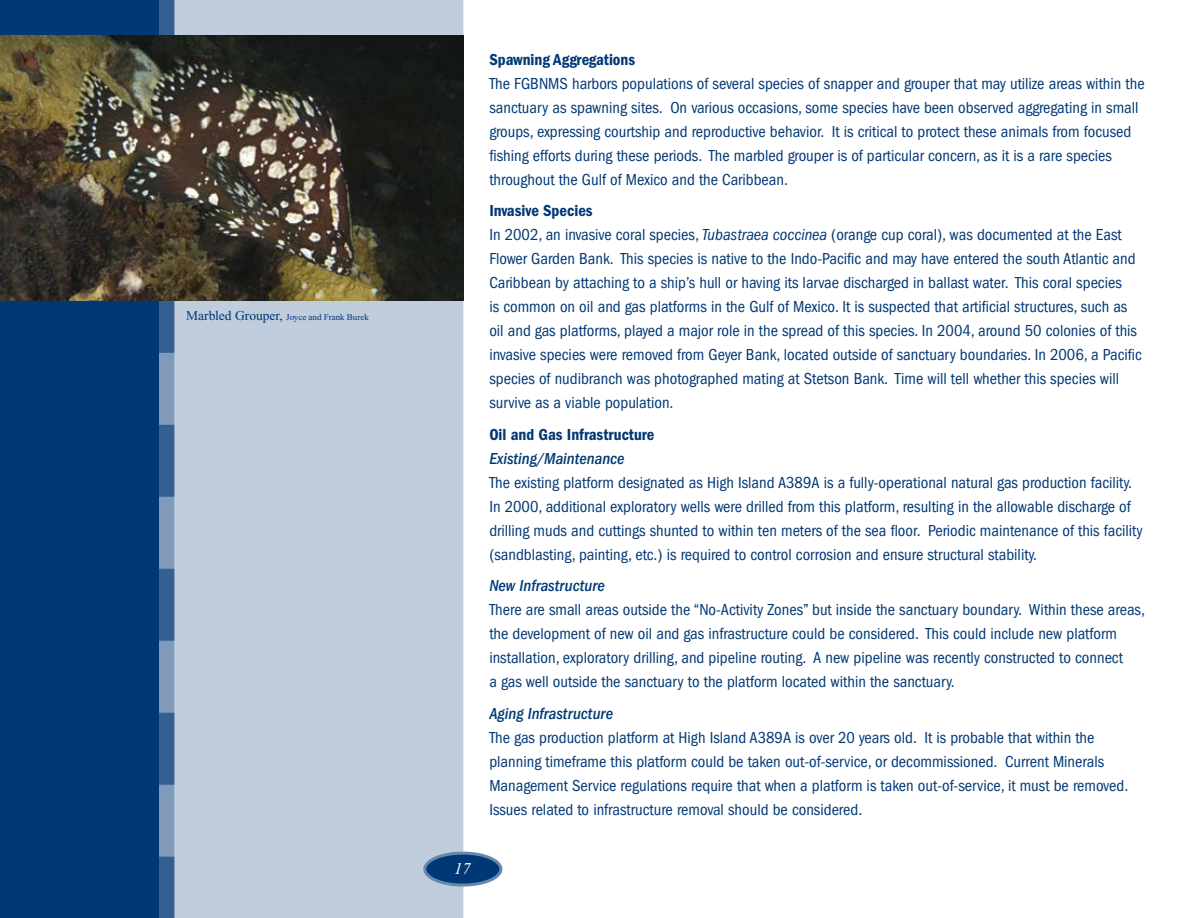
<style>
.page{position:relative;width:1188px;height:918px;background:#fff}
.page>*{position:absolute;margin:0;border:0;box-sizing:border-box;transform-origin:0 0}
.t1{font:condensed 16.5px/24px "Franklin Gothic";color:#003876}
.t2{font:italic 500 condensed 16.5px "Franklin Gothic";color:#003876}
.t3{font:600 condensed 16.5px "Franklin Gothic";color:#003876}
.t4{font:italic 16.5px "Times New Roman";color:#fff}
.t5{font:9px "Times New Roman";color:#003876}
.s1{font-size:13.5px}
.s2{font-weight:600}
.s3{font-style:italic}
</style>
<div class="page">
<div style="left:174px;top:0;width:289px;height:918px;background:#bfcddd"></div>
<div style="left:0;top:0;width:160px;height:918px;background:#003876"></div>
<svg style="left:160px;top:0;width:14px;height:918px;background:#5479a2"></svg>
<div style="left:425px;top:853px;width:76px;height:32px;background:#003876;border-radius:50%"></div>
<div style="left:423px;top:852px;width:79px;height:35px;border:3px solid #6688ad;border-radius:50%"></div>
<img style="left:0;top:35px;width:463px;height:265px">
<p class="t5" style="left:186px;top:312px;width:184px"><span class="s1">Marbled Grouper,</span> Joyce and Frank Burek</p>
<p class="t3" style="left:489px;top:50px;width:147px">Spawning Aggregations</p>
<p class="t1" style="left:489px;top:71px;width:657px">The FGBNMS harbors populations of several species of snapper and grouper that may utilize areas within the sanctuary as spawning sites. On various occasions, some species have been observed aggregating in small groups, expressing courtship and reproductive behavior. It is critical to protect these animals from focused fishing efforts during these periods. The marbled grouper is of particular concern, as it is a rare species throughout the Gulf of Mexico and the Caribbean.</p>
<p class="t1" style="left:489px;top:199px;width:654px"><span class="s2">Invasive Species<br></span>In 2002, an invasive coral species, <span class="s3">Tubastraea coccinea</span> (orange cup coral), was documented at the East Flower Garden Bank. This species is native to the Indo-Pacific and may have entered the south Atlantic and Caribbean by attaching to a ship’s hull or having its larvae discharged in ballast water. This coral species<br>is common on oil and gas platforms in the Gulf of Mexico. It is suspected that artificial structures, such as oil and gas platforms, played a major role in the spread of this species. In 2004, around 50 colonies of this invasive species were removed from Geyer Bank, located outside of sanctuary boundaries. In 2006, a Pacific species of nudibranch was photographed mating at Stetson Bank. Time will tell whether this species will survive as a viable population.</p>
<p class="t3" style="left:489px;top:425px;width:167px">Oil and Gas Infrastructure</p>
<p class="t2" style="left:489px;top:449px;width:137px">Existing/Maintenance</p>
<p class="t1" style="left:489px;top:470px;width:655px">The existing platform designated as High Island A389A is a fully-operational natural gas production facility.<br>In 2000, additional exploratory wells were drilled from this platform, resulting in the allowable discharge of drilling muds and cuttings shunted to within ten meters of the sea floor. Periodic maintenance of this facility (sandblasting, painting, etc.) is required to control corrosion and ensure structural stability.</p>
<p class="t2" style="left:489px;top:577px;width:117px">New Infrastructure</p>
<p class="t1" style="left:489px;top:598px;width:657px">There are small areas outside the “No-Activity Zones” but inside the sanctuary boundary. Within these areas, the development of new oil and gas infrastructure could be considered. This could include new platform installation, exploratory drilling, and pipeline routing. A new pipeline was recently constructed to connect<br>a gas well outside the sanctuary to the platform located within the sanctuary.</p>
<p class="t2" style="left:489px;top:704px;width:125px">Aging Infrastructure</p>
<p class="t1" style="left:489px;top:725px;width:640px">The gas production platform at High Island A389A is over 20 years old. It is probable that within the planning timeframe this platform could be taken out-of-service, or decommissioned. Current Minerals Management Service regulations require that when a platform is taken out-of-service, it must be removed.<br>Issues related to infrastructure removal should be considered.</p>
<p class="t4" style="left:454px;top:859px;width:18px">17</p>
</div>
